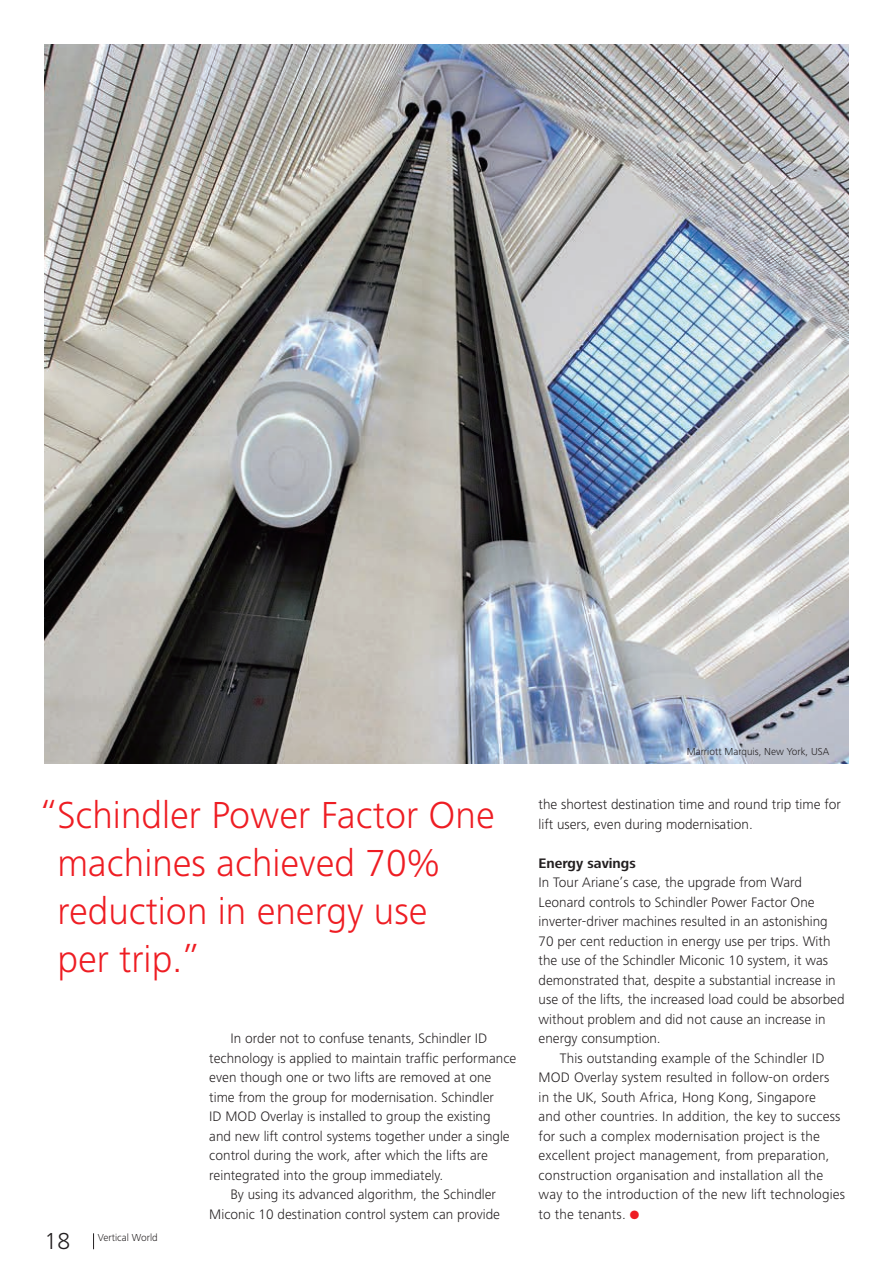
<style>
.page{position:relative;width:893px;height:1263px;background:#fff}
.page>*{position:absolute;margin:0;border:0;box-sizing:border-box;transform-origin:0 0}
.t1{font:300 39px/48px "Frutiger Next LTCE";color:#ee1d23}
.t2{font:300 24px "Frutiger Next LTCE";color:#231f20}
.t3{font:300 14.25px/19.5px "Frutiger Next LTCE";color:#231f20}
.t4{font:700 14.25px "Frutiger Next LTCE";color:#231f20}
.t5{font:300 10.5px "Frutiger Next LTCE";color:#231f20}
.s1{color:#ee1d23}
</style>
<div class="page">
<svg style="left:93px;top:1233px;width:1px;height:16px"></svg>
<img style="left:45px;top:45px;width:803px;height:719px">
<h1 class="t1" style="left:57px;top:791px;width:439px;text-indent:-17px">“Schindler Power Factor One machines achieved 70% reduction in energy use<br>per trip.”</h1>
<h2 class="t2" style="left:45px;top:1227px;width:27px">18</h2>
<p class="t5" style="left:98px;top:1231px;width:62px">Vertical World</p>
<p class="t3" style="left:209px;top:1028px;width:309px;text-indent:21px">In order not to confuse tenants, Schindler ID technology is applied to maintain traffic performance even though one or two lifts are removed at one time from the group for modernisation. Schindler<br>ID MOD Overlay is installed to group the existing<br>and new lift control systems together under a single control during the work, after which the lifts are reintegrated into the group immediately.</p>
<p class="t3" style="left:209px;top:1184px;width:292px;text-align:right">By using its advanced algorithm, the Schindler<br>Miconic 10 destination control system can provide</p>
<p class="t5" style="left:687px;top:745px;width:144px">Marriott Marquis, New York, USA</p>
<p class="t3" style="left:539px;top:795px;width:304px">the shortest destination time and round trip time for lift users, even during modernisation.</p>
<p class="t4" style="left:539px;top:855px;width:99px">Energy savings</p>
<p class="t3" style="left:539px;top:873px;width:307px">In Tour Ariane’s case, the upgrade from Ward Leonard controls to Schindler Power Factor One inverter-driver machines resulted in an astonishing 70 per cent reduction in energy use per trips. With the use of the Schindler Miconic 10 system, it was demonstrated that, despite a substantial increase in use of the lifts, the increased load could be absorbed without problem and did not cause an increase in energy consumption.</p>
<p class="t3" style="left:539px;top:1048px;width:308px;text-indent:21px">This outstanding example of the Schindler ID MOD Overlay system resulted in follow-on orders<br>in the UK, South Africa, Hong Kong, Singapore<br>and other countries. In addition, the key to success for such a complex modernisation project is the excellent project management, from preparation, construction organisation and installation all the way to the introduction of the new lift technologies to the tenants. <span class="s1">●</span></p>
</div>
